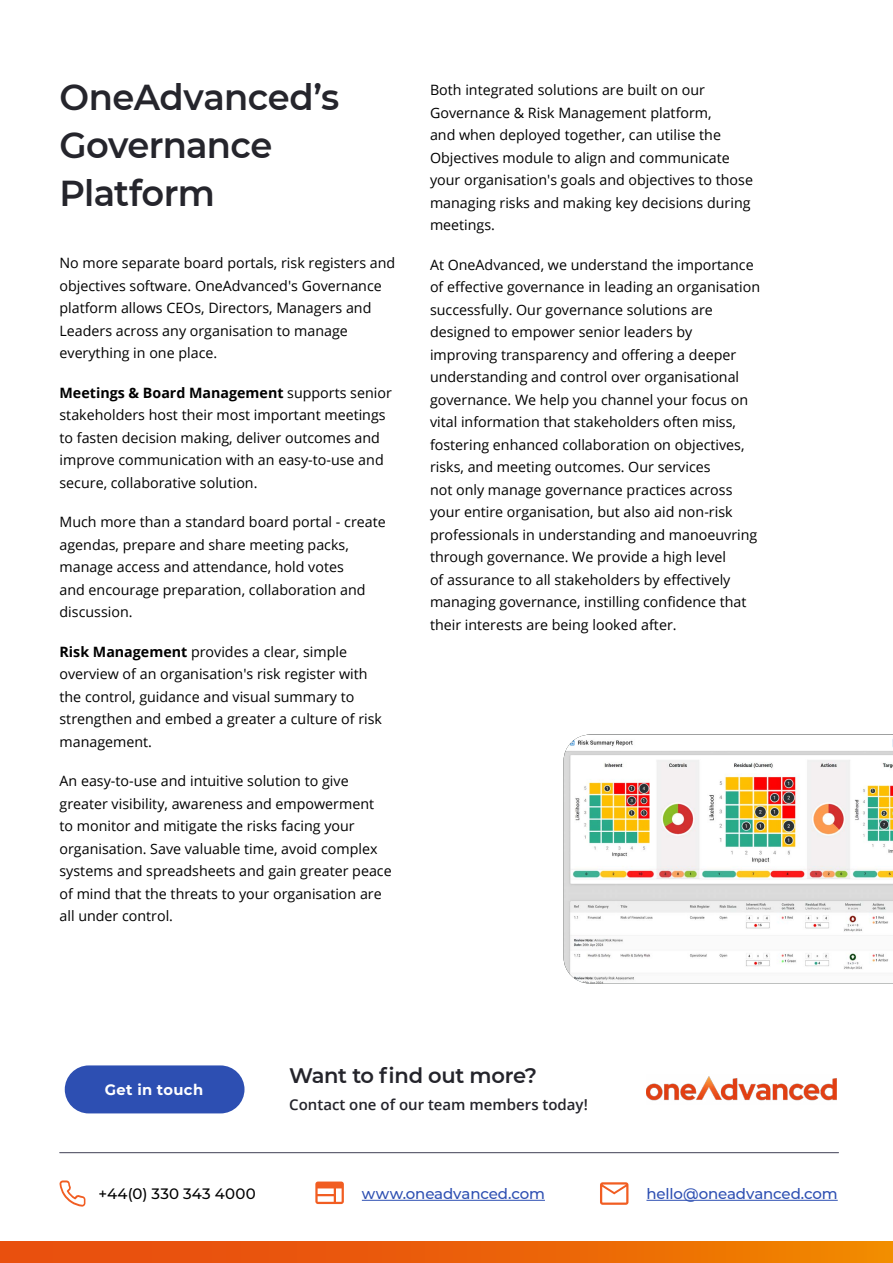
<style>
.page{position:relative;width:893px;height:1263px;background:#fff}
.page>*{position:absolute;margin:0;border:0;box-sizing:border-box;transform-origin:0 0}
.t1{font:600 36px/48px "Montserrat";letter-spacing:-.015em;color:#25252c}
.t2{font:600 21px "Montserrat";letter-spacing:-.015em;color:#24242b}
.t3{font:500 15px "Montserrat";letter-spacing:-.01em;color:#2d4fb2}
.t4{font:600 15px "Open Sans";color:#24242b}
.t5{font:500 15px "Montserrat";letter-spacing:.02em;color:#000}
.t6{font:700 15px "Montserrat";letter-spacing:.02em;color:#fff}
.t7{font:14.25px/22.5px "Open Sans";color:#000}
.s1{font-weight:700}
</style>
<div class="page">
<div style="left:65px;top:1065px;width:179px;height:48px;background:#2d4fb2;border-radius:24px"></div>
<div style="left:0;top:1242px;width:893px;height:21px;background:linear-gradient(to right,#e74511,#f08200)"></div>
<svg style="left:600px;top:1182px;width:28px;height:23px"></svg>
<svg style="left:315px;top:1181px;width:29px;height:23px"></svg>
<hr style="left:362px;top:1200px;width:183px;height:1px;background:#2d4fb2">
<svg style="left:59px;top:1180px;width:26px;height:26px"></svg>
<hr style="left:646px;top:1200px;width:192px;height:1px;background:#2d4fb2">
<img style="left:646px;top:1076px;width:191px;height:25px">
<hr style="left:60px;top:1152px;width:779px;height:1px;background:#616173">
<img style="left:564px;top:735px;width:329px;height:248px">
<h1 class="t1" style="left:60px;top:72px;width:281px">OneAdvanced’s<br>Governance<br>Platform</h1>
<p class="t7" style="left:60px;top:251px;width:337px">No more separate board portals, risk registers and objectives software. OneAdvanced's Governance platform allows CEOs, Directors, Managers and Leaders across any organisation to manage everything in one place.</p>
<p class="t7" style="left:60px;top:381px;width:334px"><span class="s1">Meetings &amp; Board Management</span> supports senior stakeholders host their most important meetings to fasten decision making, deliver outcomes and improve communication with an easy-to-use and secure, collaborative solution.</p>
<p class="t7" style="left:60px;top:510px;width:328px">Much more than a standard board portal - create agendas, prepare and share meeting packs, manage access and attendance, hold votes<br>and encourage preparation, collaboration and discussion.</p>
<p class="t7" style="left:60px;top:640px;width:324px"><span class="s1">Risk Management</span> provides a clear, simple overview of an organisation's risk register with the control, guidance and visual summary to strengthen and embed a greater a culture of risk management.</p>
<p class="t7" style="left:60px;top:769px;width:334px">An easy-to-use and intuitive solution to give greater visibility, awareness and empowerment<br>to monitor and mitigate the risks facing your organisation. Save valuable time, avoid complex systems and spreadsheets and gain greater peace of mind that the threats to your organisation are all under control.</p>
<p class="t7" style="left:430px;top:78px;width:325px">Both integrated solutions are built on our Governance &amp; Risk Management platform,<br>and when deployed together, can utilise the Objectives module to align and communicate your organisation's goals and objectives to those managing risks and making key decisions during meetings.</p>
<p class="t7" style="left:430px;top:253px;width:332px">At OneAdvanced, we understand the importance of effective governance in leading an organisation successfully. Our governance solutions are designed to empower senior leaders by improving transparency and offering a deeper understanding and control over organisational governance. We help you channel your focus on vital information that stakeholders often miss, fostering enhanced collaboration on objectives, risks, and meeting outcomes. Our services<br>not only manage governance practices across your entire organisation, but also aid non-risk professionals in understanding and manoeuvring through governance. We provide a high level<br>of assurance to all stakeholders by effectively managing governance, instilling confidence that their interests are being looked after.</p>
<p class="t6" style="left:105px;top:1079px;width:100px">Get in touch</p>
<h2 class="t2" style="left:289px;top:1061px;width:249px">Want to find out more?</h2>
<p class="t4" style="left:289px;top:1094px;width:300px">Contact one of our team members today!</p>
<p class="t5" style="left:99px;top:1183px;width:159px">+44(0) 330 343 4000</p>
<p class="t3" style="left:362px;top:1183px;width:185px">www.oneadvanced.com</p>
<p class="t3" style="left:646px;top:1183px;width:193px">hello@oneadvanced.com</p>
</div>
